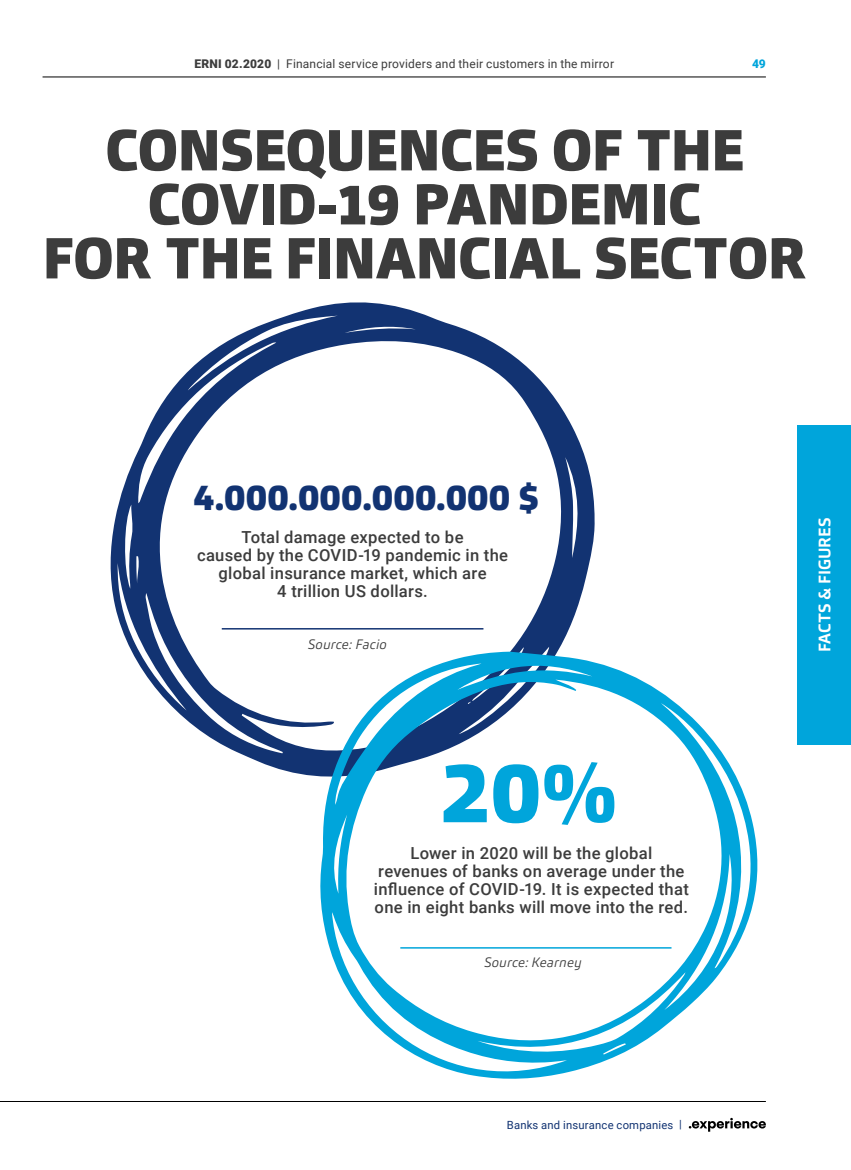
<style>
.page{position:relative;width:851px;height:1170px;background:#fff}
.page>*{position:absolute;margin:0;border:0;box-sizing:border-box;transform-origin:0 0}
.t1{font:900 84.15px "Carnac";color:#00a5db}
.t2{font:900 57px/54px "Carnac";letter-spacing:-.015em;color:#3c3c3c;text-align:center}
.t3{font:900 35.7px "Carnac";letter-spacing:.005em;color:#123372}
.t4{font:500 16.65px/17.9px "Roboto";letter-spacing:.02em;color:#3c3c3c;text-align:center}
.t5{font:700 16.5px "Carnac";letter-spacing:-.005em;color:#fff}
.t6{font:italic 300 13.5px "Carnac";letter-spacing:.015em;color:#3c3c3c}
.t7{font:12px "Roboto";letter-spacing:.015em;color:#3c3c3c}
.t8{font:900 12px "Roboto";color:#00a5db}
.t9{font:11.25px "Roboto";letter-spacing:.02em;color:#123372}
.s1{font-weight:900}
</style>
<div class="page">
<hr style="left:43px;top:77px;width:722px;height:1px;background:#000">
<div style="left:797px;top:425px;width:53px;height:319px;background:#00a5db"></div>
<svg style="left:110px;top:302px;width:485px;height:475px"></svg>
<svg style="left:318px;top:651px;width:447px;height:451px"></svg>
<hr style="left:400px;top:947px;width:271px;height:1px;background:#00a5db">
<svg style="left:688px;top:1117px;width:78px;height:14px"></svg>
<hr style="left:0;top:1100px;width:765px;height:1px;background:#000">
<p class="t7" style="left:194px;top:58px;width:421px"><span class="s1">ERNI 02.2020</span> | Financial service providers and their customers in the mirror</p>
<p class="t8" style="left:752px;top:58px;width:15px">49</p>
<h2 class="t2" style="left:43px;top:128px;width:765px">CONSEQUENCES OF THE<br>COVID-19 PANDEMIC<br>FOR THE FINANCIAL SECTOR</h2>
<h3 class="t3" style="left:193px;top:482px;width:347px">4.000.000.000.000 $</h3>
<p class="t4" style="left:197px;top:529px;width:312px">Total damage expected to be<br>caused by the COVID-19 pandemic in the global insurance market, which are<br>4 trillion US dollars.</p>
<p class="t6" style="left:307px;top:638px;width:81px">Source: Facio</p>
<h1 class="t1" style="left:441px;top:757px;width:177px">20%</h1>
<p class="t4" style="left:374px;top:845px;width:316px">Lower in 2020 will be the global revenues of banks on average under the influence of COVID-19. It is expected that one in eight banks will move into the red.</p>
<p class="t6" style="left:484px;top:956px;width:99px">Source: Kearney</p>
<p class="t9" style="left:506px;top:1119px;width:176px">Banks and insurance companies |</p>
<p class="t5" style="left:814px;top:652px;width:136px;rotate:-90deg">FACTS &amp; FIGURES</p>
</div>
